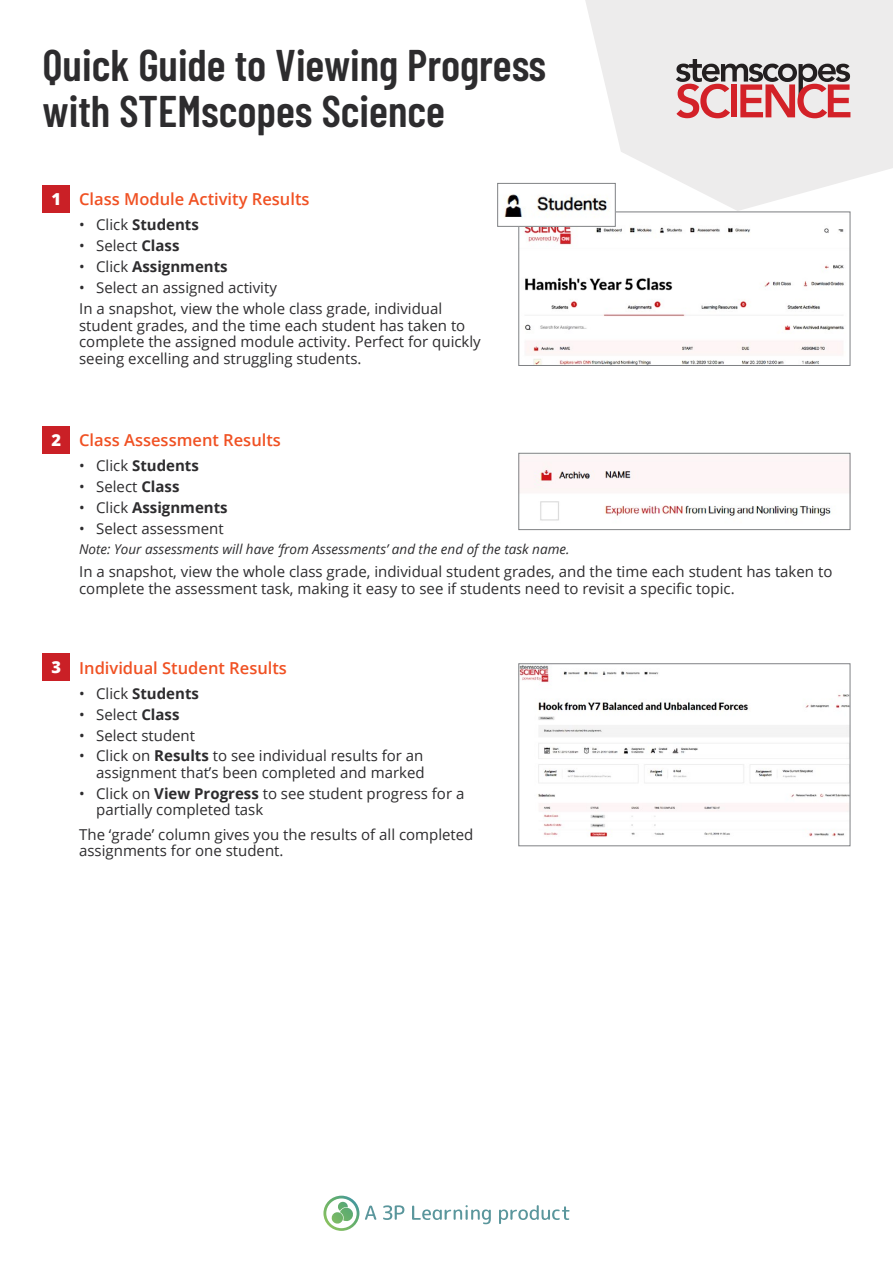
<style>
.page{position:relative;width:893px;height:1263px;background:#fff}
.page>*{position:absolute;margin:0;border:0;box-sizing:border-box;transform-origin:0 0}
.t1{font:600 44.25px/46px "Barlow Condensed";color:#2d2c2e}
.t2{font:600 16.5px "Open Sans";color:#f05123}
.t3{font:800 16.5px "Open Sans";color:#fff}
.t4{font:15px/16.5px "Open Sans";color:#2d2c2e}
.t5{font:700 15px "Open Sans";color:#2d2c2e}
.t6{font:italic 13.5px "Open Sans";color:#2d2c2e}
.s1{font-weight:400}
.s2{font-weight:700}
</style>
<div class="page">
<svg style="left:585px;top:0;width:308px;height:211px;fill:#edecec"></svg>
<svg style="left:676px;top:59px;width:174px;height:59px;background:#c18e90"></svg>
<svg style="left:365px;top:1205px;width:11px;height:15px"></svg>
<svg style="left:383px;top:1205px;width:21px;height:15px"></svg>
<svg style="left:412px;top:1205px;width:79px;height:19px"></svg>
<svg style="left:499px;top:1205px;width:70px;height:19px"></svg>
<svg style="left:323px;top:1196px;width:36px;height:35px"></svg>
<div style="left:43px;top:426px;width:27px;height:27px;background:#ca2026"></div>
<img style="left:520px;top:455px;width:328px;height:66px">
<div style="left:518px;top:453px;width:332px;height:77px;border:1px solid #808285"></div>
<div style="left:43px;top:653px;width:27px;height:28px;background:#ca2026"></div>
<img style="left:520px;top:665px;width:328px;height:172px">
<div style="left:518px;top:663px;width:332px;height:183px;border:1px solid #808285"></div>
<div style="left:43px;top:185px;width:27px;height:27px;background:#ca2026"></div>
<img style="left:524px;top:227px;width:320px;height:137px">
<div style="left:518px;top:211px;width:332px;height:155px;border:1px solid #808285"></div>
<img style="left:504px;top:185px;width:110px;height:40px">
<div style="left:497px;top:183px;width:119px;height:44px;border:1px solid #808285"></div>
<h1 class="t1" style="left:43px;top:41px;width:505px">Quick Guide to Viewing Progress with STEMscopes Science</h1>
<p class="t3" style="left:52px;top:186px;width:11px">1</p>
<p class="t2" style="left:79px;top:188px;width:232px">Class Module Activity Results</p>
<p class="t5" style="left:79px;top:214px;width:121px"><span class="s1">• Click</span> Students</p>
<p class="t4" style="left:79px;top:237px;width:102px">• Select <span class="s2">Class</span></p>
<p class="t5" style="left:79px;top:256px;width:150px"><span class="s1">• Click</span> Assignments</p>
<p class="t4" style="left:79px;top:276px;width:365px;line-height:21.8px">• Select an assigned activity<br>In a snapshot, view the whole class grade, individual</p>
<p class="t4" style="left:79px;top:317px;width:403px">student grades, and the time each student has taken to complete the assigned module activity. Perfect for quickly seeing excelling and struggling students.</p>
<p class="t3" style="left:52px;top:427px;width:11px">2</p>
<p class="t2" style="left:79px;top:428px;width:203px">Class Assessment Results</p>
<p class="t5" style="left:79px;top:455px;width:121px"><span class="s1">• Click</span> Students</p>
<p class="t4" style="left:79px;top:478px;width:102px">• Select <span class="s2">Class</span></p>
<p class="t5" style="left:79px;top:497px;width:150px"><span class="s1">• Click</span> Assignments</p>
<p class="t4" style="left:79px;top:520px;width:146px">• Select assessment</p>
<p class="t6" style="left:79px;top:540px;width:492px">Note: Your assessments will have ‘from Assessments’ and the end of the task name.</p>
<p class="t4" style="left:79px;top:563px;width:755px">In a snapshot, view the whole class grade, individual student grades, and the time each student has taken to complete the assessment task, making it easy to see if students need to revisit a specific topic.</p>
<p class="t3" style="left:52px;top:655px;width:11px">3</p>
<p class="t2" style="left:79px;top:656px;width:209px">Individual Student Results</p>
<p class="t5" style="left:79px;top:683px;width:121px"><span class="s1">• Click</span> Students</p>
<p class="t4" style="left:79px;top:706px;width:102px">• Select <span class="s2">Class</span></p>
<p class="t4" style="left:79px;top:726px;width:117px">• Select student</p>
<p class="t4" style="left:79px;top:747px;width:347px;text-align:right">• Click on <span class="s2">Results</span> to see individual results for an assignment that’s been completed and marked</p>
<p class="t4" style="left:96px;top:784px;width:370px;text-indent:-17px">• Click on <span class="s2">View Progress</span> to see student progress for a partially completed task</p>
<p class="t4" style="left:79px;top:825px;width:396px">The ‘grade’ column gives you the results of all completed assignments for one student.</p>
</div>
